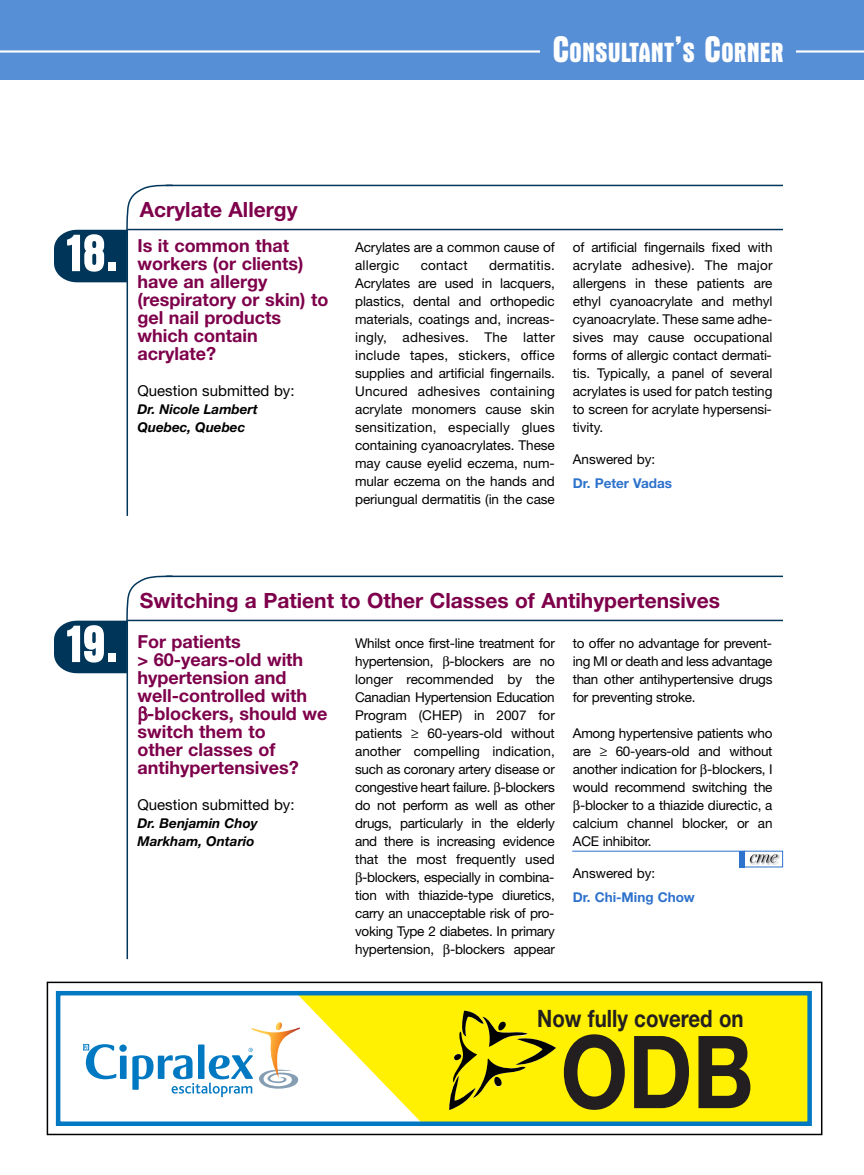
<style>
.page{position:relative;width:864px;height:1175px;background:#fff}
.page>*{position:absolute;margin:0;border:0;box-sizing:border-box;transform-origin:0 0}
.t1{font:100.95px "Helvetica Neue Bold+VSPQMN";color:#231f20;scale:.86 1}
.t2{font:700 condensed 54.45px "Aurora BT";color:#fff}
.t3{font:700 condensed 28.2px "Aurora BT";color:#fff}
.t4{font:24px "Helvetica Neue Bold+VSPQMN";color:#231f20;scale:.85 1}
.t5{font:700 21px "Helvetica Neue";color:#7e004b}
.t6{font:700 18px/18px "Helvetica Neue";color:#7e004b}
.t7{font:15px "Helvetica Neue";color:#000}
.t8{font:13.5px/18px "Helvetica Neue";letter-spacing:-.02em;color:#000;text-align:justify}
.t9{font:italic 700 13.5px/18px "Helvetica Neue";color:#000}
.t10{font:700 13.5px "Helvetica Neue";color:#2d72cc}
.t11{font:13.5px "Helvetica Neue";color:#000}
.t12{font:13.5px "Helvetica Neue";letter-spacing:.015em;color:#000}
.s1{font-size:37.5px}
</style>
<div class="page">
<div style="left:0;top:0;width:864px;height:80px;background:#578fd6"></div>
<hr style="left:0;top:50px;width:864px;height:3px;background:#fff">
<div style="left:540px;top:26px;width:256px;height:48px;background:#578fd6"></div>
<hr style="left:166px;top:185px;width:617px;height:1px;background:#00355a">
<hr style="left:127px;top:229px;width:1px;height:287px;background:#00355a">
<hr style="left:127px;top:229px;width:656px;height:1px;background:#00355a">
<svg style="left:54px;top:184px;width:120px;height:98px"></svg>
<hr style="left:166px;top:575px;width:617px;height:2px;background:#00355a">
<hr style="left:127px;top:620px;width:1px;height:339px;background:#00355a">
<hr style="left:127px;top:619px;width:656px;height:2px;background:#00355a">
<svg style="left:54px;top:575px;width:120px;height:98px"></svg>
<img style="left:749px;top:854px;width:30px;height:10px">
<svg style="left:750px;top:854px;width:27px;height:8px"></svg>
<div style="left:739px;top:850px;width:6px;height:17px;background:#2d72cc"></div>
<hr style="left:572px;top:850px;width:173px;height:1px;background:#2d72cc">
<svg style="left:55px;top:990px;width:757px;height:136px"></svg>
<div style="left:47px;top:981px;width:775px;height:154px;border:2px solid #000"></div>
<h3 class="t3" style="left:552px;top:35px;width:233px"><span class="s1">C</span>ONSULTANT<span class="s1">’</span>S <span class="s1">C</span>ORNER</h3>
<h2 class="t2" style="left:67px;top:220px;width:52px">18.</h2>
<h3 class="t5" style="left:140px;top:202px;width:159px">Acrylate Allergy</h3>
<h3 class="t6" style="left:137px;top:238px;width:192px">Is it common that workers (or clients) have an allergy (respiratory or skin) to gel nail products which contain acrylate?</h3>
<p class="t7" style="left:137px;top:385px;width:159px">Question submitted by:</p>
<p class="t9" style="left:137px;top:401px;width:122px">Dr. Nicole Lambert<br>Quebec, Quebec</p>
<p class="t8" style="left:355px;top:240px;width:201px">Acrylates are a common cause of allergic</p>
<p class="t8" style="left:355px;top:258px;width:201px;text-indent:134px">dermatitis.<br>Acrylates are used in lacquers, plastics, dental and orthopedic materials, coatings and, increas&shy;ingly, adhesives. The latter include tapes, stickers, office supplies and artificial fingernails.<br>Uncured adhesives containing acrylate monomers cause skin sensitization, especially glues containing cyanoacrylates. These may cause eyelid eczema, num&shy;mular eczema on the hands and periungual dermatitis (in the case</p>
<p class="t12" style="left:421px;top:260px;width:48px">contact</p>
<p class="t8" style="left:573px;top:240px;width:201px">of artificial fingernails fixed with acrylate adhesive). The major allergens in these patients are ethyl cyanoacrylate and methyl cyanoacrylate. These same adhe&shy;sives may cause occupational forms of allergic contact dermati&shy;tis. Typically, a panel of several acrylates is used for patch testing to screen for acrylate hypersensi&shy;tivity.</p>
<p class="t11" style="left:573px;top:454px;width:84px">Answered by:</p>
<p class="t10" style="left:573px;top:478px;width:101px">Dr. Peter Vadas</p>
<h2 class="t2" style="left:67px;top:611px;width:52px">19.</h2>
<h3 class="t5" style="left:140px;top:593px;width:582px">Switching a Patient to Other Classes of Antihypertensives</h3>
<h3 class="t6" style="left:137px;top:634px;width:105px">For patients</h3>
<h3 class="t6" style="left:137px;top:652px;width:167px">&gt; 60-years-old with</h3>
<h3 class="t6" style="left:137px;top:670px;width:151px">hypertension and</h3>
<h3 class="t6" style="left:137px;top:688px;width:171px">well-controlled with</h3>
<h3 class="t6" style="left:147px;top:706px;width:182px">-blockers, should we</h3>
<h3 class="t6" style="left:137px;top:724px;width:130px">switch them to</h3>
<h3 class="t6" style="left:137px;top:742px;width:139px">other classes of</h3>
<h3 class="t6" style="left:137px;top:760px;width:163px">antihypertensives?</h3>
<p class="t7" style="left:137px;top:799px;width:159px">Question submitted by:</p>
<p class="t9" style="left:137px;top:815px;width:122px">Dr. Benjamin Choy<br>Markham, Ontario</p>
<p class="t8" style="left:355px;top:636px;width:201px;text-align:center">Whilst once first-line treatment for hypertension, -blockers are no longer recommended by the Canadian Hypertension Education Program (CHEP) in 2007 for patients ≥ 60-years-old without another compelling indication, such as coronary artery disease or congestive heart failure. -blockers do not perform as well as other drugs, particularly in the elderly and there is increasing evidence that the most frequently used -blockers, especially in combina&shy;tion with thiazide-type diuretics, carry an unacceptable risk of pro&shy;voking Type 2 diabetes. In primary hypertension, -blockers appear</p>
<p class="t8" style="left:573px;top:636px;width:201px">to offer no advantage for prevent&shy;ing MI or death and less advantage than other antihypertensive drugs for preventing stroke.</p>
<p class="t8" style="left:573px;top:726px;width:201px">Among hypertensive patients who</p>
<p class="t8" style="left:573px;top:744px;width:201px">are ≥ 60-years-old and without</p>
<p class="t8" style="left:573px;top:762px;width:201px">another indication for -blockers, I</p>
<p class="t8" style="left:573px;top:780px;width:201px">would recommend switching the</p>
<p class="t8" style="left:580px;top:798px;width:194px">-blocker to a thiazide diurectic, a</p>
<p class="t8" style="left:573px;top:816px;width:201px">calcium channel blocker, or an</p>
<p class="t8" style="left:573px;top:834px;width:80px">ACE inhibitor.</p>
<p class="t11" style="left:573px;top:868px;width:84px">Answered by:</p>
<p class="t10" style="left:573px;top:892px;width:124px">Dr. Chi-Ming Chow</p>
<h3 class="t4" style="left:537px;top:1009px;width:244px">Now fully covered on</h3>
<h1 class="t1" style="left:561px;top:1036px;width:226px">ODB</h1>
</div>
